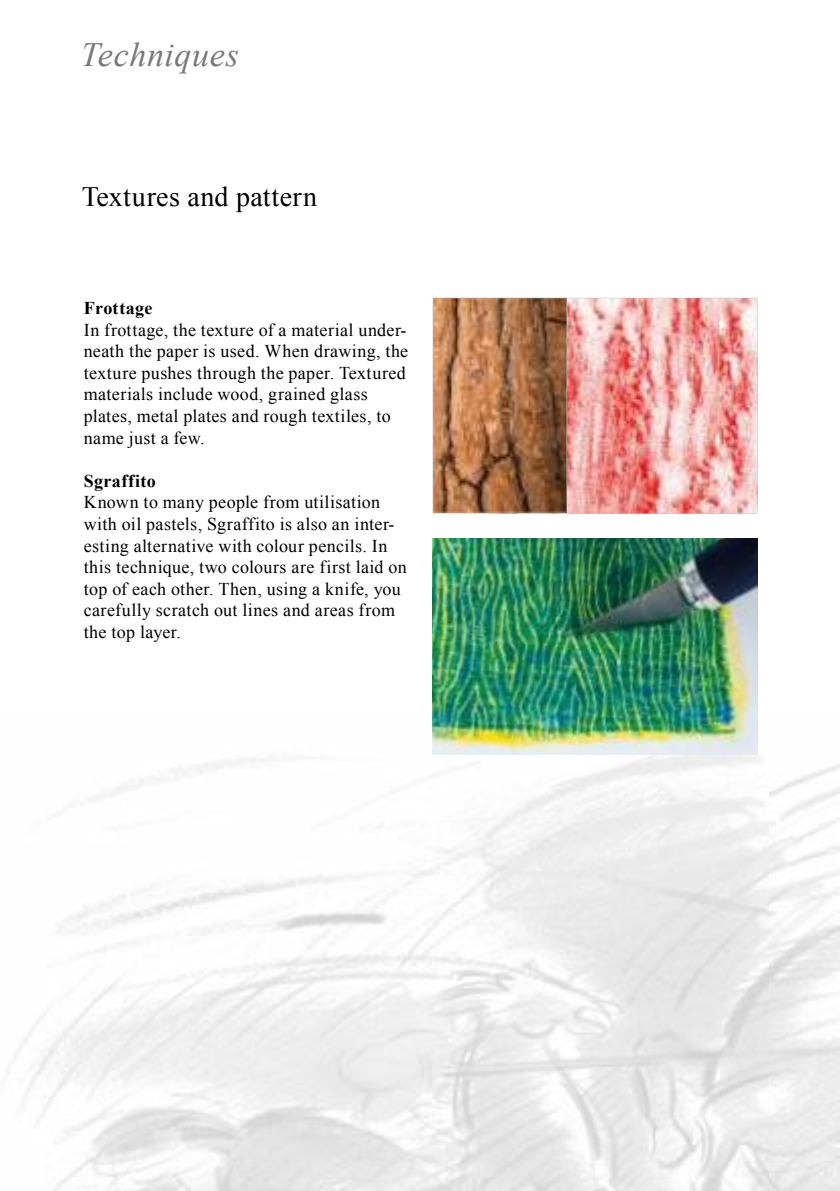
<style>
.page{position:relative;width:840px;height:1191px;background:#fff}
.page>*{position:absolute;margin:0;border:0;box-sizing:border-box;transform-origin:0 0}
.t1{font:italic 34px "Times New Roman";letter-spacing:.02em;color:#777877}
.t2{font:28px "Times New Roman";letter-spacing:.015em;color:#000}
.t3{font:18px/21.6px "Times New Roman";letter-spacing:.02em;color:#000}
.t4{font:700 18px "Times New Roman";letter-spacing:.02em;color:#000}
</style>
<div class="page">
<img style="left:432px;top:298px;width:325px;height:216px">
<svg style="left:432px;top:298px;width:134px;height:214px"></svg>
<img style="left:432px;top:539px;width:325px;height:216px">
<h1 class="t1" style="left:81px;top:42px;width:160px">Techniques</h1>
<h2 class="t2" style="left:82px;top:186px;width:237px">Textures and pattern</h2>
<p class="t4" style="left:84px;top:302px;width:70px">Frottage</p>
<p class="t3" style="left:84px;top:320px;width:326px">In frottage, the texture of a material under&shy;neath the paper is used. When drawing, the texture pushes through the paper. Textured materials include wood, grained glass plates, metal plates and rough textiles, to name just a few.</p>
<p class="t4" style="left:84px;top:474px;width:73px">Sgraffito</p>
<p class="t3" style="left:84px;top:493px;width:324px">Known to many people from utilisation with oil pastels, Sgraffito is also an inter&shy;esting alternative with colour pencils. In this technique, two colours are first laid on top of each other. Then, using a knife, you carefully scratch out lines and areas from the top layer.</p>
</div>
